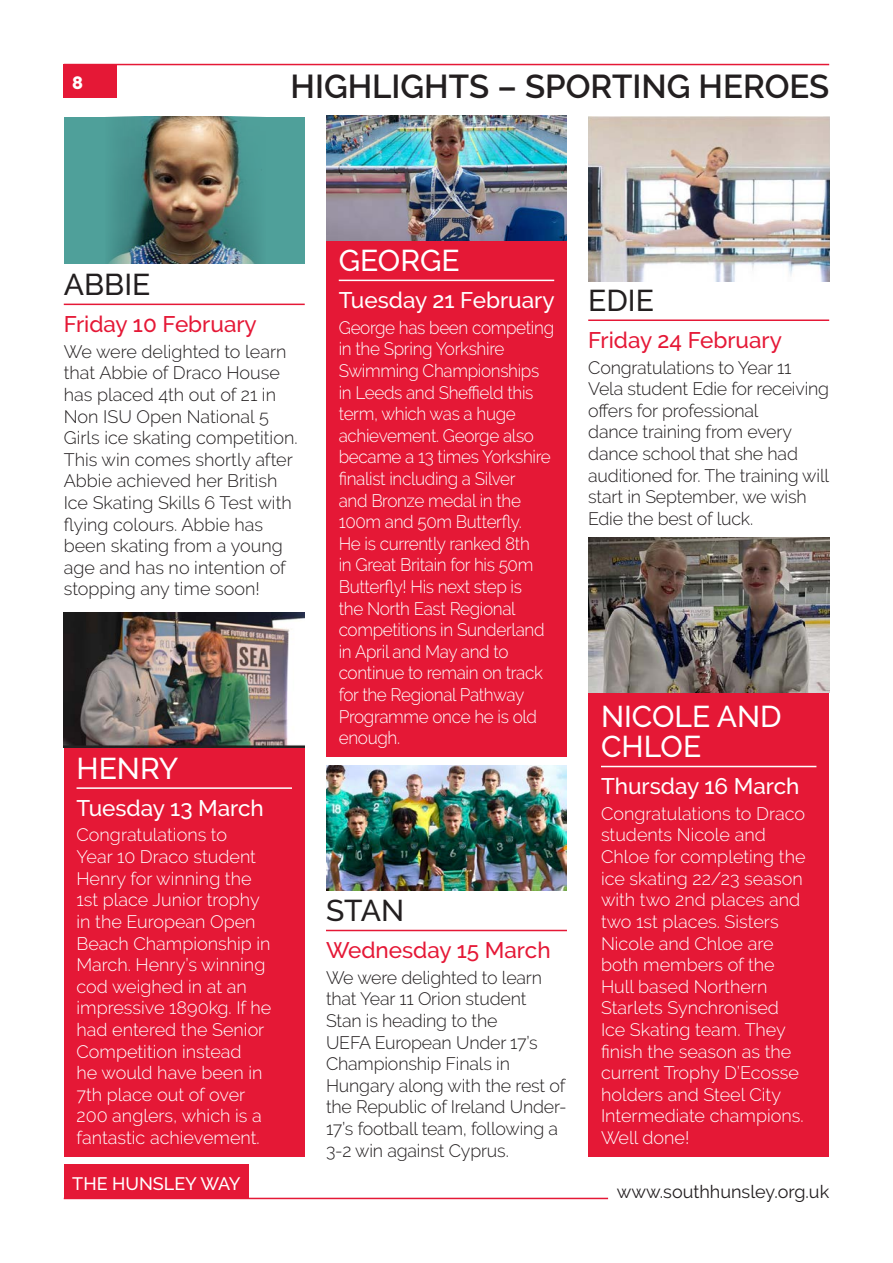
<style>
.page{position:relative;width:893px;height:1263px;background:#fff}
.page>*{position:absolute;margin:0;border:0;box-sizing:border-box;transform-origin:0 0}
.Section_Heading{font:600 33px "Raleway";color:#231f20}
.Head_White{font:500 30px/30px "Raleway";color:#fff}
.Head{font:500 30px "Raleway";color:#231f20}
.Sub_Head{font:500 22.5px "Raleway";color:#e51836}
.Sub_Head_White{font:500 22.5px "Raleway";color:#fff}
.Body{font:300 18px/21.6px "Raleway";letter-spacing:-.01em;color:#231f20}
.Body_White{font:300 18px/21.6px "Raleway";letter-spacing:-.005em;color:#fff}
.Body_White-2{font:300 18px/21.6px "Raleway";letter-spacing:-.005em;color:#fff;scale:.95 1}
.t1{font:18px "Raleway";color:#231f20}
.t2{font:500 18px "Raleway";color:#fff}
.t3{font:800 18px "Raleway";color:#fff}
</style>
<div class="page">
<hr style="left:64px;top:64px;width:765px;height:1px;background:#e51836">
<hr style="left:64px;top:1198px;width:544px;height:1px;background:#e51836">
<div style="left:64px;top:64px;width:53px;height:34px;background:#e51836"></div>
<div style="left:64px;top:1164px;width:185px;height:34px;background:#e51836"></div>
<hr style="left:64px;top:304px;width:241px;height:1px;background:#e51836">
<div style="left:64px;top:612px;width:241px;height:545px;background:#e51836"></div>
<hr style="left:77px;top:787px;width:215px;height:2px;background:#fff">
<hr style="left:326px;top:930px;width:241px;height:1px;background:#e51836">
<div style="left:588px;top:553px;width:241px;height:604px;background:#e51836"></div>
<hr style="left:601px;top:766px;width:215px;height:1px;background:#fff">
<div style="left:326px;top:117px;width:241px;height:640px;background:#e51836"></div>
<hr style="left:339px;top:280px;width:215px;height:1px;background:#fff">
<hr style="left:588px;top:319px;width:241px;height:2px;background:#e51836">
<div style="left:64px;top:117px;width:241px;height:147px;background:#4fa09a"></div>
<img style="left:109px;top:117px;width:149px;height:147px">
<img style="left:588px;top:117px;width:241px;height:165px">
<img style="left:588px;top:538px;width:241px;height:154px">
<img style="left:64px;top:612px;width:241px;height:135px">
<img style="left:326px;top:116px;width:241px;height:124px">
<img style="left:326px;top:765px;width:241px;height:125px">
<p class="t3" style="left:72px;top:73px;width:12px">8</p>
<p class="Section_Heading" style="left:290px;top:67px;width:540px">HIGHLIGHTS – SPORTING HEROES</p>
<p class="Head" style="left:64px;top:267px;width:88px">ABBIE</p>
<p class="Sub_Head" style="left:64px;top:311px;width:195px">Friday 10 February</p>
<p class="Body" style="left:64px;top:340px;width:235px">We were delighted to learn that Abbie of Draco House has placed 4th out of 21 in<br>Non ISU Open National 5<br>Girls ice skating competition.<br>This win comes shortly after<br>Abbie achieved her British<br>Ice Skating Skills 6 Test with flying colours. Abbie has been skating from a young age and has no intention of stopping any time soon!</p>
<p class="Head_White" style="left:77px;top:753px;width:103px">HENRY</p>
<p class="Sub_Head_White" style="left:77px;top:795px;width:189px">Tuesday 13 March</p>
<p class="Body_White" style="left:77px;top:824px;width:196px">Congratulations to<br>Year 10 Draco student<br>Henry for winning the<br>1st place Junior trophy in the European Open<br>Beach Championship in<br>March. Henry’s winning cod weighed in at an impressive 1890kg. If he had entered the Senior<br>Competition instead<br>he would have been in<br>7th place out of over<br>200 anglers, which is a fantastic achievement.</p>
<p class="t2" style="left:72px;top:1173px;width:170px">THE HUNSLEY WAY</p>
<p class="Head_White" style="left:339px;top:246px;width:122px">GEORGE</p>
<p class="Sub_Head_White" style="left:339px;top:287px;width:217px">Tuesday 21 February</p>
<p class="Body_White-2" style="left:339px;top:316px;width:228px">George has been competing in the Spring Yorkshire<br>Swimming Championships in Leeds and Sheffield this term, which was a huge achievement. George also became a 13 times Yorkshire finalist including a Silver<br>and Bronze medal in the<br>100m and 50m Butterfly.<br>He is currently ranked 8th<br>in Great Britain for his 50m<br>Butterfly! His next step is<br>the North East Regional competitions in Sunderland in April and May and to continue to remain on track for the Regional Pathway<br>Programme once he is old enough.</p>
<p class="Head" style="left:326px;top:893px;width:80px">STAN</p>
<p class="Sub_Head" style="left:326px;top:937px;width:226px">Wednesday 15 March</p>
<p class="Body" style="left:326px;top:967px;width:242px">We were delighted to learn that Year 11 Orion student<br>Stan is heading to the<br>UEFA European Under 17’s<br>Championship Finals in<br>Hungary along with the rest of the Republic of Ireland Under-<br>17’s football team, following a<br>3-2 win against Cyprus.</p>
<p class="Head" style="left:588px;top:283px;width:67px">EDIE</p>
<p class="Sub_Head" style="left:588px;top:327px;width:195px">Friday 24 February</p>
<p class="Body" style="left:588px;top:356px;width:242px">Congratulations to Year 11<br>Vela student Edie for receiving offers for professional<br>dance training from every dance school that she had auditioned for. The training will start in September, we wish<br>Edie the best of luck.</p>
<p class="Head_White" style="left:601px;top:702px;width:182px">NICOLE AND<br>CHLOE</p>
<p class="Sub_Head_White" style="left:601px;top:773px;width:200px">Thursday 16 March</p>
<p class="Body_White" style="left:601px;top:803px;width:206px">Congratulations to Draco students Nicole and<br>Chloe for completing the ice skating 22/23 season with two 2nd places and two 1st places. Sisters<br>Nicole and Chloe are both members of the<br>Hull based Northern<br>Starlets Synchronised<br>Ice Skating team. They finish the season as the current Trophy D’Ecosse holders and Steel City<br>Intermediate champions.<br>Well done!</p>
<p class="t1" style="left:617px;top:1182px;width:214px">www.southhunsley.org.uk</p>
</div>
